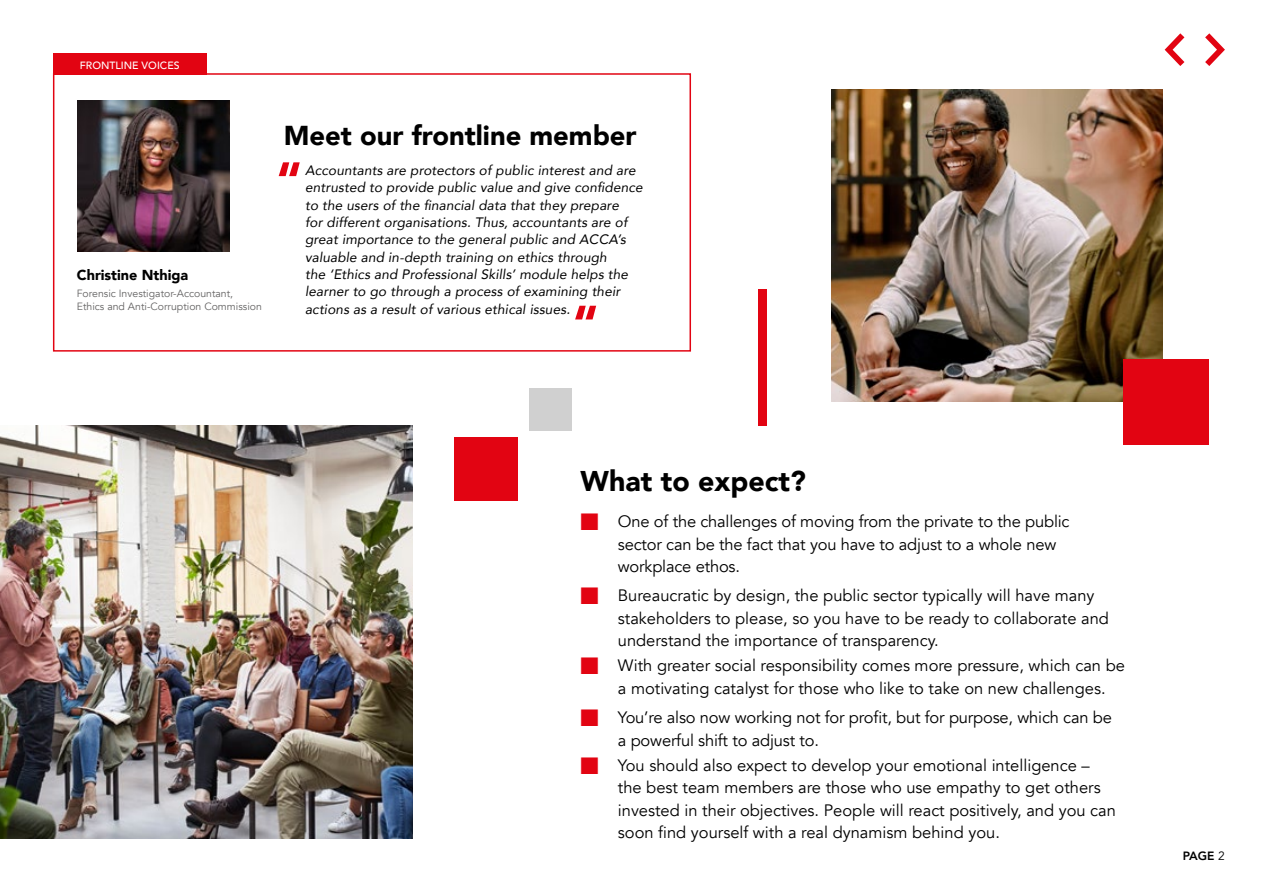
<style>
.page{position:relative;width:1263px;height:893px;background:#fff}
.page>*{position:absolute;margin:0;border:0;box-sizing:border-box;transform-origin:0 0}
.t1{font:900 28.5px "Avenir";color:#000}
.t2{font:900 27.3px "Avenir";color:#000}
.t3{font:16.5px/22.5px "Avenir";color:#000}
.t4{font:900 14.4px "Avenir";color:#000}
.t5{font:italic 13.65px/17.4px "Avenir";letter-spacing:.01em;color:#000}
.t6{font:800 12px "Avenir LT Pro";color:#000}
.t7{font:10.5px/13.2px "Avenir";color:#646363}
.t8{font:500 10.5px "Avenir";color:#fff}
.s1{color:#e20412}
.s2{font-weight:400}
</style>
<div class="page">
<div style="left:529px;top:388px;width:43px;height:42px;background:#d0d0d0"></div>
<img style="left:0;top:425px;width:412px;height:414px">
<div style="left:454px;top:437px;width:64px;height:63px;background:#e20412"></div>
<img style="left:831px;top:89px;width:332px;height:312px">
<div style="left:53px;top:53px;width:154px;height:21px;background:#e20412"></div>
<div style="left:1124px;top:360px;width:85px;height:85px;background:#e20412"></div>
<div style="left:53px;top:73px;width:638px;height:279px;border:2px solid #e20412"></div>
<img style="left:77px;top:100px;width:152px;height:152px">
<svg style="left:279px;top:162px;width:21px;height:14px"></svg>
<svg style="left:575px;top:306px;width:21px;height:13px"></svg>
<div style="left:758px;top:289px;width:8px;height:136px;background:#e20412"></div>
<svg style="left:1205px;top:33px;width:20px;height:33px"></svg>
<svg style="left:1165px;top:33px;width:19px;height:33px"></svg>
<p class="t8" style="left:80px;top:56px;width:101px">FRONTLINE VOICES</p>
<p class="t4" style="left:77px;top:263px;width:113px">Christine Nthiga</p>
<p class="t7" style="left:77px;top:287px;width:187px">Forensic Investigator-Accountant,<br>Ethics and Anti-Corruption Commission</p>
<h2 class="t2" style="left:284px;top:112px;width:354px">Meet our frontline member</h2>
<p class="t5" style="left:305px;top:161px;width:339px">Accountants are protectors of public interest and are entrusted to provide public value and give confidence to the users of the financial data that they prepare<br>for different organisations. Thus, accountants are of great importance to the general public and ACCA’s valuable and in-depth training on ethics through<br>the ‘Ethics and Professional Skills’ module helps the learner to go through a process of examining their actions as a result of various ethical issues.</p>
<h1 class="t1" style="left:580px;top:456px;width:227px">What to expect?</h1>
<p class="t3" style="left:618px;top:510px;width:453px;text-indent:-37px"><span class="s1">■</span> One of the challenges of moving from the private to the public sector can be the fact that you have to adjust to a whole new workplace ethos.</p>
<p class="t3" style="left:618px;top:585px;width:493px;text-indent:-37px"><span class="s1">■</span> Bureaucratic by design, the public sector typically will have many stakeholders to please, so you have to be ready to collaborate and understand the importance of transparency.</p>
<p class="t3" style="left:618px;top:655px;width:508px;text-indent:-37px"><span class="s1">■</span> With greater social responsibility comes more pressure, which can be a motivating catalyst for those who like to take on new challenges.</p>
<p class="t3" style="left:618px;top:706px;width:496px;text-indent:-37px"><span class="s1">■</span> You’re also now working not for profit, but for purpose, which can be a powerful shift to adjust to.</p>
<p class="t3" style="left:618px;top:754px;width:500px;text-indent:-37px"><span class="s1">■</span> You should also expect to develop your emotional intelligence – the best team members are those who use empathy to get others invested in their objectives. People will react positively, and you can soon find yourself with a real dynamism behind you.</p>
<p class="t6" style="left:1183px;top:848px;width:43px">PAGE <span class="s2">2</span></p>
</div>
